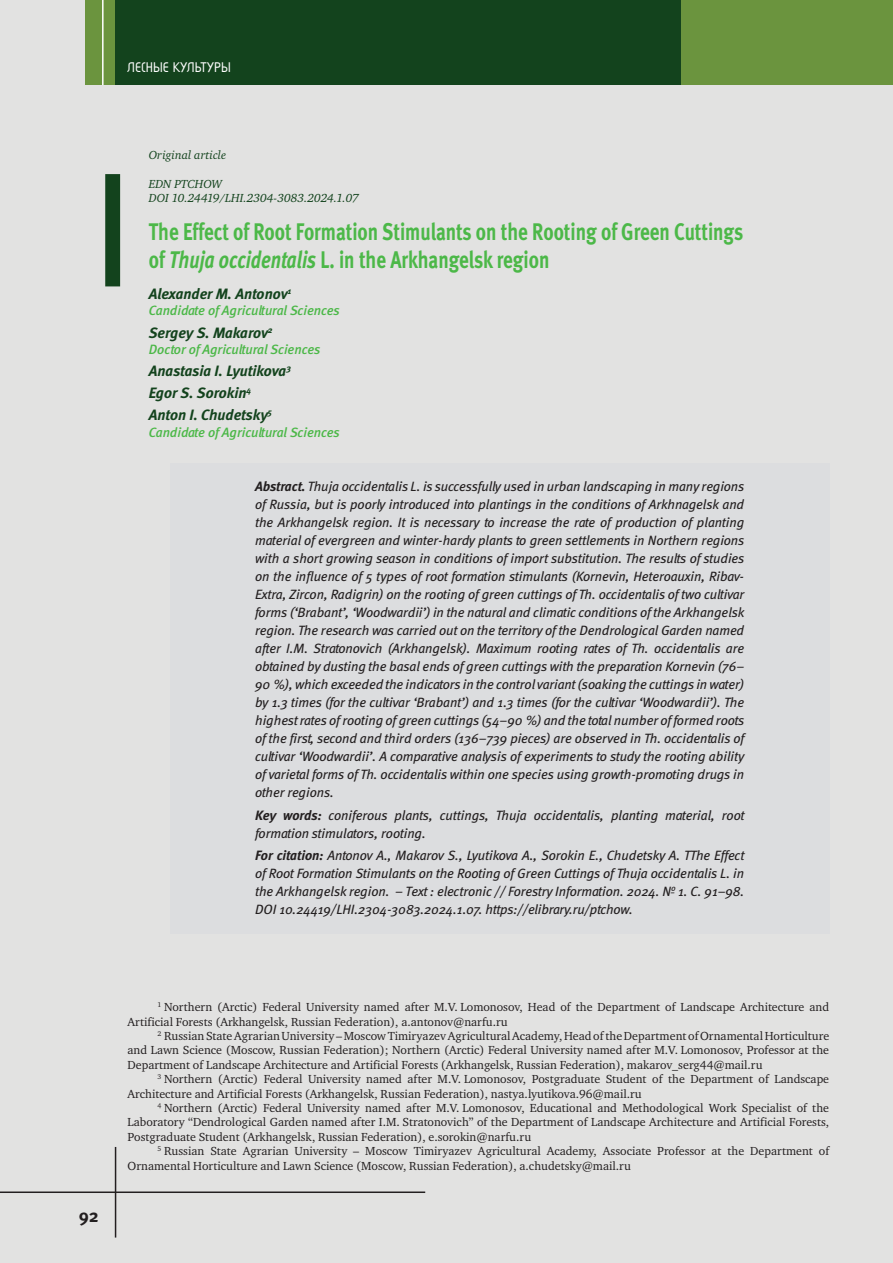
<style>
.page{position:relative;width:893px;height:1263px;background:#e2e2e1}
.page>*{position:absolute;margin:0;border:0;box-sizing:border-box;transform-origin:0 0}
.Zag_1{font:24px/28.8px "Meta Bold LFC";color:#4cb848;scale:.8 1}
.t1{font:18px "Meta Bold C";color:#231f20}
.t2{font:700 16.5px "Magic C";color:#fff}
.Zag_Avtor{font:italic 15px "Meta Bold C";color:#13431d}
.Annotaciya{font:italic 13.5px/18px "Meta Book C";letter-spacing:-.01em;color:#231f20;text-align:justify}
.Zag_Avtor_01{font:italic 13.5px "Meta Medium C";letter-spacing:-.01em;color:#4cb848}
.Primechanie{font:12px/14.4px "Charter C";color:#231f20}
.UDK{font:italic 12px "Charter C";color:#13431d}
.s1{font-style:italic}
.s2{font-family:"Meta Bold C"}
</style>
<div class="page">
<div style="left:85px;top:0;width:808px;height:85px;background:#6b943e"></div>
<div style="left:115px;top:0;width:565px;height:85px;background:#13431d"></div>
<hr style="left:102px;top:0;width:2px;height:85px;background:#fff">
<hr style="left:0;top:1191px;width:425px;height:2px;background:#231f20">
<hr style="left:115px;top:1147px;width:1px;height:90px;background:#231f20">
<div style="left:105px;top:174px;width:15px;height:112px;background:#13431d"></div>
<div style="left:170px;top:464px;width:659px;height:353px;background:#dcdddf"></div>
<div style="left:170px;top:792px;width:659px;height:65px;background:#dcdddf"></div>
<div style="left:170px;top:832px;width:659px;height:102px;background:#dcdddf"></div>
<p class="t2" style="left:128px;top:60px;width:105px">ЛЕСНЫЕ КУЛЬТУРЫ</p>
<p class="UDK" style="left:149px;top:148px;width:79px">Original аrticle</p>
<p class="UDK" style="left:149px;top:177px;width:75px">EDN PTCHOW</p>
<p class="UDK" style="left:149px;top:191px;width:211px">DOI 10.24419/LHI.2304-3083.2024.1.07</p>
<p class="Zag_1" style="left:149px;top:217px;width:745px">The Effect of Root Formation Stimulants on the Rooting of Green Cuttings of <span class="s1">Thuja occidentalis</span> L. in the Arkhangelsk region</p>
<p class="Zag_Avtor" style="left:149px;top:285px;width:144px">Alexander M. Antonov<sup>1</sup></p>
<p class="Zag_Avtor_01" style="left:149px;top:303px;width:193px">Candidate of Agricultural Sciences</p>
<p class="Zag_Avtor" style="left:149px;top:323px;width:125px">Sergey S. Makarov<sup>2</sup></p>
<p class="Zag_Avtor_01" style="left:149px;top:341px;width:173px">Doctor of Agricultural Sciences</p>
<p class="Zag_Avtor" style="left:149px;top:362px;width:144px">Anastasia I. Lyutikova<sup>3</sup></p>
<p class="Zag_Avtor" style="left:149px;top:384px;width:104px">Egor S. Sorokin<sup>4</sup></p>
<p class="Zag_Avtor" style="left:149px;top:406px;width:125px">Anton I. Chudetsky<sup>5</sup></p>
<p class="Zag_Avtor_01" style="left:149px;top:424px;width:193px">Candidate of Agricultural Sciences</p>
<p class="Annotaciya" style="left:255px;top:478px;width:491px"><span class="s2">Abstract.</span> Thuja occidentalis L. is successfully used in urban landscaping in many regions of Russia, but is poorly introduced into plantings in the conditions of Arkhnagelsk and the Arkhangelsk region. It is necessary to increase the rate of production of planting material of evergreen and winter-hardy plants to green settlements in Northern regions with a short growing season in conditions of import substitution. The results of studies on the influence of 5 types of root formation stimulants (Kornevin, Heteroauxin, Ribav-Extra, Zircon, Radigrin) on the rooting of green cuttings of Th. occidentalis of two cultivar forms (‘Brabant’, ‘Woodwardii’) in the natural and climatic conditions of the Arkhangelsk region. The research was carried out on the territory of the Dendrological Garden named after I.M. Stratonovich (Arkhangelsk). Maximum rooting rates of Th. occidentalis are obtained by dusting the basal ends of green cuttings with the preparation Kornevin (76– 90 %), which exceeded the indicators in the control variant (soaking the cuttings in water) by 1.3 times (for the cultivar ‘Brabant’) and 1.3 times (for the cultivar ‘Woodwardii’). The highest rates of rooting of green cuttings (54–90 %) and the total number of formed roots of the first, second and third orders (136–739 pieces) are observed in Th. occidentalis of cultivar ‘Woodwardii’. A comparative analysis of experiments to study the rooting ability of varietal forms of Th. occidentalis within one species using growth-promoting drugs in other regions.</p>
<p class="Annotaciya" style="left:255px;top:806px;width:491px"><span class="s2">Key words:</span> coniferous plants, cuttings, Thuja occidentalis, planting material, root formation stimulators, rooting.</p>
<p class="Annotaciya" style="left:255px;top:846px;width:491px"><span class="s2">For citation:</span> Antonov A., Makarov S., Lyutikova A., Sorokin E., Chudetsky A. TThe Effect of Root Formation Stimulants on the Rooting of Green Cuttings of Thuja occidentalis L. in the Arkhangelsk region. – Text : electronic // Forestry Information. 2024. № 1. С. 91–98.<br>DOI 10.24419/LHI.2304-3083.2024.1.07. https://elibrary.ru/ptchow.</p>
<h2 class="t1" style="left:79px;top:1205px;width:21px">92</h2>
<p class="Primechanie" style="left:128px;top:1000px;width:703px;text-indent:30px"><sup>1</sup> Northern (Arctic) Federal University named after M.V. Lomonosov, Head of the Department of Landscape Architecture and<br>Artificial Forests (Arkhangelsk, Russian Federation), a.antonov@narfu.ru</p>
<p class="Primechanie" style="left:128px;top:1029px;width:703px;text-align:justify;text-indent:30px"><sup>2</sup> RussianStateAgrarianUniversity –MoscowTimiryazevAgriculturalAcademy,HeadoftheDepartment ofOrnamentalHorticulture and Lawn Science (Moscow, Russian Federation); Northern (Arctic) Federal University named after M.V. Lomonosov, Professor at the Department of Landscape Architecture and Artificial Forests (Arkhangelsk, Russian Federation), makarov_serg44@mail.ru</p>
<p class="Primechanie" style="left:128px;top:1072px;width:703px;text-indent:30px"><sup>3</sup> Northern (Arctic) Federal University named after M.V. Lomonosov, Postgraduate Student of the Department of Landscape<br>Architecture and Artificial Forests (Arkhangelsk, Russian Federation), nastya.lyutikova.96@mail.ru</p>
<p class="Primechanie" style="left:128px;top:1101px;width:703px;text-align:justify;text-indent:30px"><sup>4</sup> Northern (Arctic) Federal University named after M.V. Lomonosov, Educational and Methodological Work Specialist of the Laboratory “Dendrological Garden named after I.M. Stratonovich” of the Department of Landscape Architecture and Artificial Forests, Postgraduate Student (Arkhangelsk, Russian Federation), e.sorokin@narfu.ru</p>
<p class="Primechanie" style="left:128px;top:1144px;width:703px;text-indent:30px"><sup>5</sup> Russian State Agrarian University – Moscow Timiryazev Agricultural Academy, Associate Professor at the Department of<br>Ornamental Horticulture and Lawn Science (Moscow, Russian Federation), a.chudetsky@mail.ru</p>
</div>
